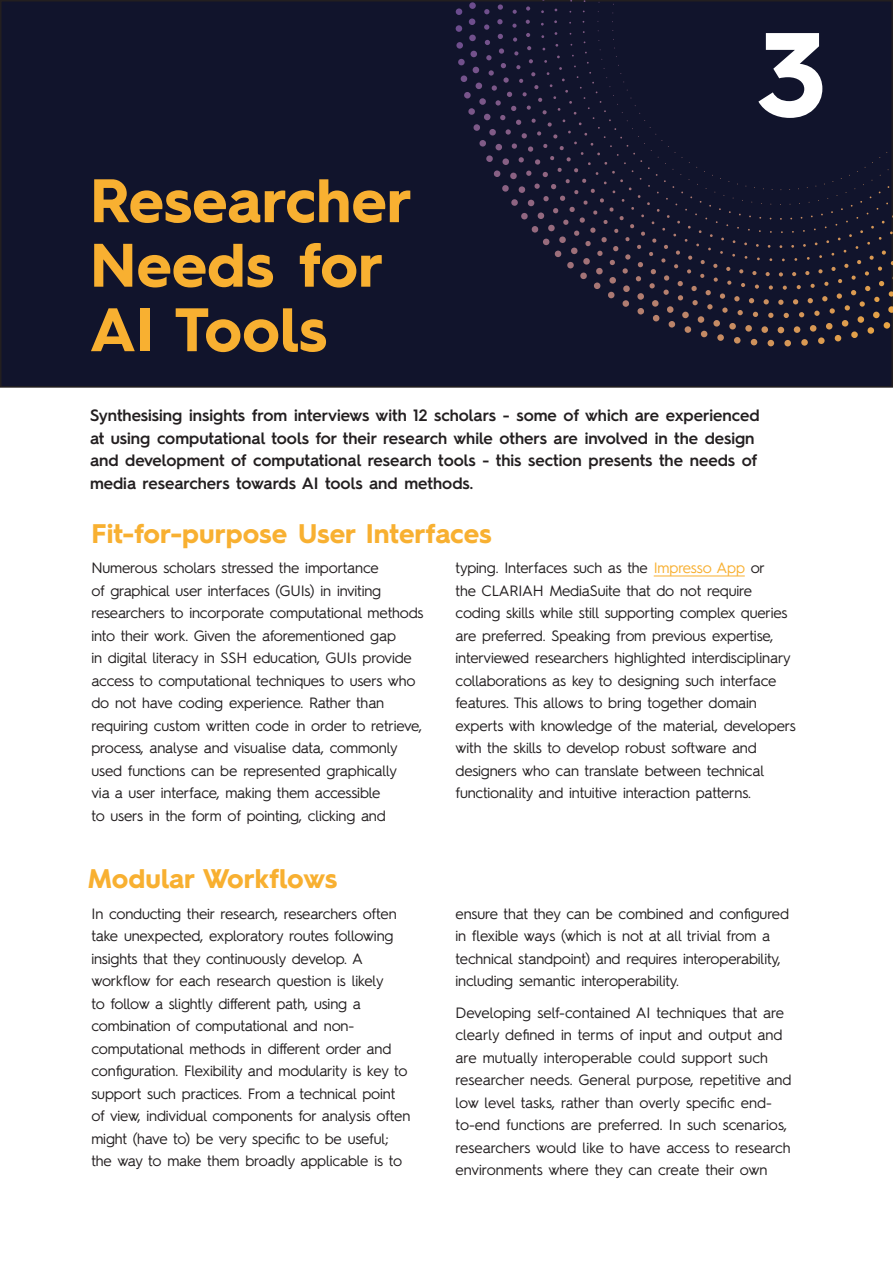
<style>
.page{position:relative;width:893px;height:1263px;background:#fff}
.page>*{position:absolute;margin:0;border:0;box-sizing:border-box;transform-origin:0 0}
.Paragraph_Style_6{font:700 120px "Hurme Geometric Sans 3";color:#fff}
.Title1{font:700 61.5px/64.5px "Hurme Geometric Sans 3";color:#f8b031}
.Title_2{font:700 27px "Hurme Geometric Sans 3";color:#f8b031}
.Paragraph_Style_2{font:600 16.5px/22.5px "Hurme Geometric Sans 3";color:#231f20}
.t1{font:15px/22.5px "Hurme Geometric Sans 3";letter-spacing:-.01em;color:#231f20}
.s1{color:#f8b031}
</style>
<div class="page">
<div style="left:1px;top:1px;width:891px;height:386px;background:#11142c"></div>
<div style="left:0;top:0;width:893px;height:388px;border:2px solid #231f20"></div>
<svg style="left:456px;top:0;width:158px;height:25px"></svg>
<hr style="left:654px;top:576px;width:91px;height:1px;background:#f8b031">
<p class="Title1" style="left:90px;top:165px;width:323px">Researcher<br>Needs for<br>AI Tools</p>
<p class="Paragraph_Style_6" style="left:758px;top:-10px;width:69px">3</p>
<p class="Paragraph_Style_2" style="left:90px;top:403px;width:671px">Synthesising insights from interviews with 12 scholars - some of which are experienced at using computational tools for their research while others are involved in the design and development of computational research tools - this section presents the needs of media researchers towards AI tools and methods.</p>
<p class="Title_2" style="left:91px;top:514px;width:402px">Fit-for-purpose User Interfaces</p>
<p class="t1" style="left:91px;top:556px;width:334px">Numerous scholars stressed the importance<br>of graphical user interfaces (GUIs) in inviting researchers to incorporate computational methods into their work. Given the aforementioned gap<br>in digital literacy in SSH education, GUIs provide access to computational techniques to users who do not have coding experience. Rather than requiring custom written code in order to retrieve, process, analyse and visualise data, commonly used functions can be represented graphically<br>via a user interface, making them accessible<br>to users in the form of pointing, clicking and</p>
<p class="Title_2" style="left:88px;top:860px;width:250px">Modular Workflows</p>
<p class="t1" style="left:91px;top:901px;width:320px">In conducting their research, researchers often take unexpected, exploratory routes following insights that they continuously develop. A workflow for each research question is likely<br>to follow a slightly different path, using a combination of computational and non&shy;computational methods in different order and configuration. Flexibility and modularity is key to support such practices. From a technical point of view, individual components for analysis often might (have to) be very specific to be useful; the way to make them broadly applicable is to</p>
<p class="t1" style="left:456px;top:556px;width:342px">typing. Interfaces such as the <span class="s1">Impresso App</span> or<br>the CLARIAH MediaSuite that do not require coding skills while still supporting complex queries are preferred. Speaking from previous expertise, interviewed researchers highlighted interdisciplinary collaborations as key to designing such interface features. This allows to bring together domain experts with knowledge of the material, developers with the skills to develop robust software and designers who can translate between technical functionality and intuitive interaction patterns.</p>
<p class="t1" style="left:456px;top:901px;width:335px">ensure that they can be combined and configured in flexible ways (which is not at all trivial from a technical standpoint) and requires interoperability, including semantic interoperability.</p>
<p class="t1" style="left:456px;top:1000px;width:338px">Developing self-contained AI techniques that are clearly defined in terms of input and output and are mutually interoperable could support such researcher needs. General purpose, repetitive and low level tasks, rather than overly specific end&shy;to-end functions are preferred. In such scenarios, researchers would like to have access to research environments where they can create their own</p>
</div>
